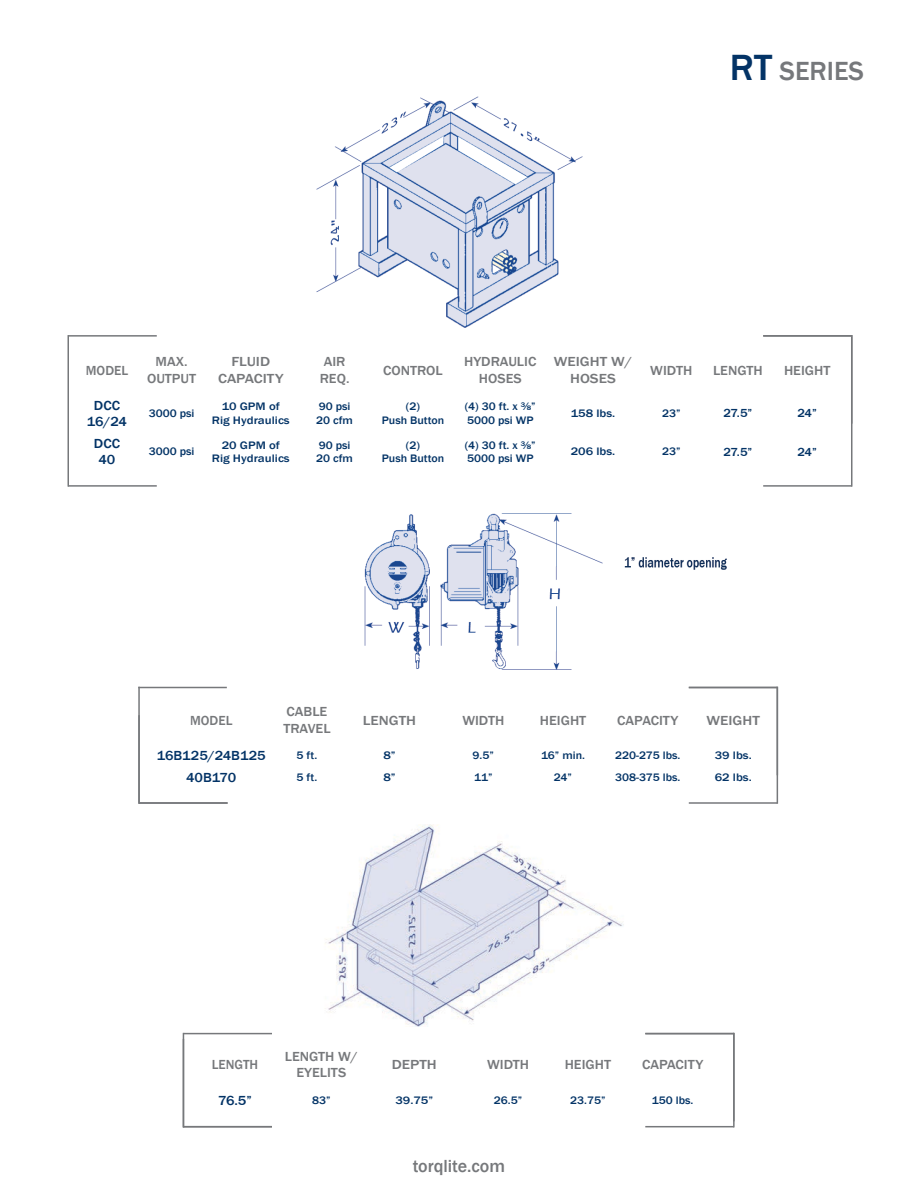
<style>
.page{position:relative;width:918px;height:1188px;background:#fff}
.page>*{position:absolute;margin:0;border:0;box-sizing:border-box;transform-origin:0 0}
.t1{font:500 27px "Franklin Gothic";color:#76787b}
.t2{font:500 18px "Franklin Gothic";color:#76787b}
.t3{font:500 13.5px/16.2px "Franklin Gothic";color:#76787b;text-align:center;scale:1.07 1}
.t4{font:500 13.5px/16.2px "Franklin Gothic";color:#76787b;text-align:center;scale:1.14 1}
.t5{font:500 13.5px/16.2px "Franklin Gothic";color:#033366;text-align:center;scale:1.07 1}
.t6{font:500 13.5px "Franklin Gothic";color:#76787b}
.t7{font:500 12px "Franklin Gothic";letter-spacing:-.025em;color:#033366;scale:1.07 1}
.t8{font:500 11.1px/13.4px "Franklin Gothic";color:#033366;scale:1.07 1}
.t9{font:500 11.1px/13.4px "Franklin Gothic";color:#033366;text-align:center;scale:1.14 1}
.s1{font-size:37.5px;color:#033366}
</style>
<div class="page">
<img style="left:316px;top:96px;width:267px;height:232px">
<img style="left:364px;top:513px;width:363px;height:157px">
<img style="left:325px;top:824px;width:299px;height:202px">
<hr style="left:68px;top:335px;width:1px;height:152px;background:#76787b">
<hr style="left:68px;top:485px;width:89px;height:2px;background:#76787b">
<hr style="left:851px;top:335px;width:1px;height:152px;background:#76787b">
<hr style="left:763px;top:335px;width:89px;height:2px;background:#76787b">
<hr style="left:777px;top:687px;width:1px;height:117px;background:#76787b">
<hr style="left:689px;top:687px;width:88px;height:1px;background:#76787b">
<hr style="left:138px;top:687px;width:2px;height:117px;background:#76787b">
<hr style="left:139px;top:802px;width:89px;height:2px;background:#76787b">
<hr style="left:183px;top:1033px;width:1px;height:94px;background:#76787b">
<hr style="left:183px;top:1126px;width:89px;height:1px;background:#76787b">
<hr style="left:733px;top:1033px;width:2px;height:94px;background:#76787b">
<hr style="left:645px;top:1033px;width:89px;height:1px;background:#76787b">
<hr style="left:68px;top:335px;width:89px;height:2px;background:#76787b">
<hr style="left:763px;top:485px;width:89px;height:2px;background:#76787b">
<hr style="left:138px;top:687px;width:89px;height:1px;background:#76787b">
<hr style="left:689px;top:802px;width:88px;height:2px;background:#76787b">
<hr style="left:183px;top:1033px;width:89px;height:1px;background:#76787b">
<hr style="left:645px;top:1126px;width:89px;height:1px;background:#76787b">
<h1 class="t1" style="left:730px;top:55px;width:136px"><span class="s1">RT</span> SERIES</h1>
<p class="t6" style="left:86px;top:362px;width:44px">MODEL</p>
<p class="t3" style="left:147px;top:354px;width:47px">MAX.<br>OUTPUT</p>
<p class="t4" style="left:218px;top:354px;width:59px">FLUID<br>CAPACITY</p>
<p class="t3" style="left:320px;top:354px;width:29px;text-align:left">AIR<br>REQ.</p>
<p class="t3" style="left:383px;top:362px;width:57px">CONTROL</p>
<p class="t3" style="left:464px;top:354px;width:69px">HYDRAULIC<br>HOSES</p>
<p class="t4" style="left:554px;top:354px;width:70px">WEIGHT W/<br>HOSES</p>
<p class="t3" style="left:650px;top:362px;width:41px">WIDTH</p>
<p class="t3" style="left:713px;top:362px;width:48px">LENGTH</p>
<p class="t3" style="left:784px;top:362px;width:45px">HEIGHT</p>
<p class="t5" style="left:87px;top:397px;width:39px">DCC<br>16/24</p>
<p class="t8" style="left:149px;top:407px;width:44px">3000 psi</p>
<p class="t9" style="left:212px;top:400px;width:70px">10 GPM of<br>Rig Hydraulics</p>
<p class="t8" style="left:316px;top:400px;width:36px">90 psi<br>20 cfm</p>
<p class="t8" style="left:382px;top:400px;width:60px;text-align:center">(2)<br>Push Button</p>
<p class="t8" style="left:465px;top:400px;width:68px">(4) 30 ft. x ⅜”<br>5000 psi WP</p>
<p class="t9" style="left:571px;top:407px;width:41px">158 lbs.</p>
<p class="t8" style="left:662px;top:407px;width:19px">23”</p>
<p class="t7" style="left:723px;top:406px;width:29px">27.5”</p>
<p class="t7" style="left:797px;top:406px;width:20px">24”</p>
<p class="t5" style="left:94px;top:435px;width:26px">DCC<br>40</p>
<p class="t8" style="left:149px;top:445px;width:44px">3000 psi</p>
<p class="t9" style="left:212px;top:438px;width:70px">20 GPM of<br>Rig Hydraulics</p>
<p class="t8" style="left:316px;top:438px;width:36px">90 psi<br>20 cfm</p>
<p class="t8" style="left:382px;top:438px;width:60px;text-align:center">(2)<br>Push Button</p>
<p class="t8" style="left:465px;top:438px;width:68px">(4) 30 ft. x ⅜”<br>5000 psi WP</p>
<p class="t9" style="left:571px;top:445px;width:41px">206 lbs.</p>
<p class="t8" style="left:662px;top:445px;width:19px">23”</p>
<p class="t7" style="left:723px;top:445px;width:29px">27.5”</p>
<p class="t7" style="left:797px;top:445px;width:20px">24”</p>
<p class="t6" style="left:190px;top:712px;width:44px">MODEL</p>
<p class="t3" style="left:283px;top:704px;width:46px;text-align:left">CABLE<br>TRAVEL</p>
<p class="t4" style="left:363px;top:712px;width:48px">LENGTH</p>
<p class="t3" style="left:462px;top:712px;width:41px">WIDTH</p>
<p class="t3" style="left:540px;top:712px;width:45px">HEIGHT</p>
<p class="t3" style="left:617px;top:712px;width:59px">CAPACITY</p>
<p class="t4" style="left:707px;top:712px;width:48px">WEIGHT</p>
<p class="t5" style="left:157px;top:747px;width:103px">16B125/24B125</p>
<p class="t8" style="left:297px;top:748px;width:21px">5 ft.</p>
<p class="t9" style="left:383px;top:748px;width:12px">8”</p>
<p class="t8" style="left:473px;top:748px;width:21px">9.5”</p>
<p class="t8" style="left:541px;top:748px;width:43px">16” min.</p>
<p class="t8" style="left:615px;top:748px;width:62px">220-275 lbs.</p>
<p class="t9" style="left:715px;top:748px;width:34px">39 lbs.</p>
<p class="t5" style="left:186px;top:769px;width:48px">40B170</p>
<p class="t8" style="left:297px;top:770px;width:21px">5 ft.</p>
<p class="t9" style="left:383px;top:770px;width:12px">8”</p>
<p class="t8" style="left:474px;top:770px;width:19px">11”</p>
<p class="t8" style="left:554px;top:770px;width:18px">24”</p>
<p class="t8" style="left:615px;top:770px;width:62px">308-375 lbs.</p>
<p class="t9" style="left:715px;top:770px;width:34px">62 lbs.</p>
<p class="t6" style="left:212px;top:1057px;width:48px">LENGTH</p>
<p class="t3" style="left:285px;top:1048px;width:70px">LENGTH W/<br>EYELITS</p>
<p class="t4" style="left:392px;top:1057px;width:41px">DEPTH</p>
<p class="t3" style="left:487px;top:1057px;width:41px">WIDTH</p>
<p class="t3" style="left:565px;top:1057px;width:45px">HEIGHT</p>
<p class="t3" style="left:642px;top:1057px;width:59px">CAPACITY</p>
<p class="t5" style="left:218px;top:1092px;width:33px">76.5”</p>
<p class="t8" style="left:312px;top:1093px;width:19px">83”</p>
<p class="t9" style="left:395px;top:1093px;width:35px">39.75”</p>
<p class="t8" style="left:494px;top:1093px;width:28px">26.5”</p>
<p class="t8" style="left:570px;top:1093px;width:35px">23.75”</p>
<p class="t8" style="left:652px;top:1093px;width:40px">150 lbs.</p>
<h2 class="t2" style="left:413px;top:1155px;width:94px">torqlite.com</h2>
</div>
